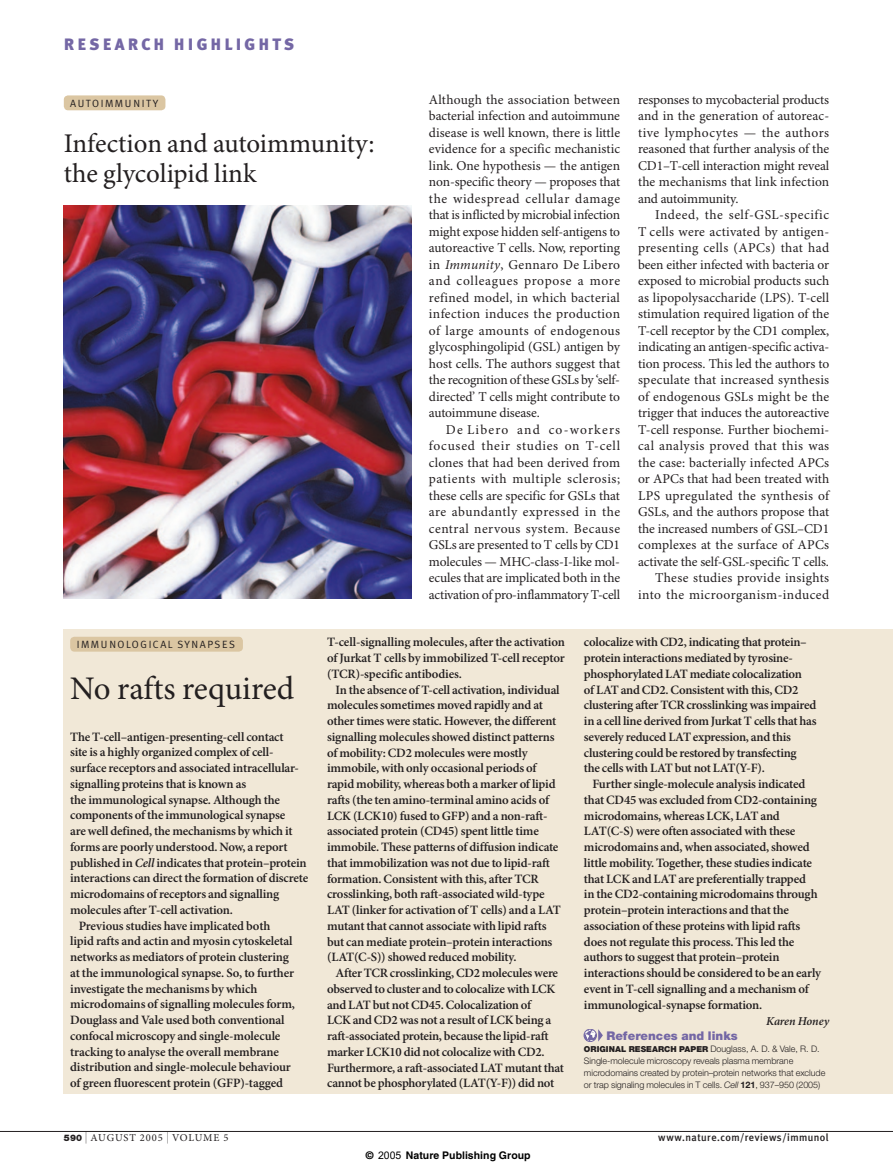
<style>
.page{position:relative;width:893px;height:1174px;background:#fff}
.page>*{position:absolute;margin:0;border:0;box-sizing:border-box;transform-origin:0 0}
.t1{font:33px "Minion Pro";color:#231f20}
.t2{font:27px/30px "Minion Pro";color:#231f20}
.t3{font:900 16.5px "Meta Plus";letter-spacing:.19em;color:#7467a5}
.t4{font:13.5px/16.5px "Minion Pro";color:#231f20;text-align:justify}
.t5{font:600 12.75px/15.8px "Minion Pro";letter-spacing:-.015em;color:#231f20}
.t6{font:900 12px "Helvetica Neue";letter-spacing:.005em;color:#7467a5}
.t7{font:italic 600 12px "Minion Pro";letter-spacing:-.015em;color:#231f20}
.t8{font:10.5px "Meta Plus Normal";letter-spacing:.145em;color:#231f20}
.t9{font:500 10.5px "Meta Plus";letter-spacing:.04em;color:#231f20}
.t10{font:700 10.5px "Helvetica";color:#000}
.t11{font:10.5px "Minion Pro";letter-spacing:.08em;color:#231f20}
.t12{font:300 9px/12px "Helvetica Neue";letter-spacing:-.005em;color:#231f20}
.s1{font-style:italic}
.s2{font-weight:900;font-size:8.25px}
.s3{font-weight:700}
.s4{font-family:"Helvetica Neue";font-weight:900;font-size:9px}
.s5{font-family:"Helvetica Neue";font-weight:100;font-size:12px}
.s6{font-family:"Arial";font-weight:400}
</style>
<div class="page">
<div style="left:64px;top:629px;width:829px;height:465px;background:#f1e8d7"></div>
<img style="left:64px;top:205px;width:348px;height:394px">
<hr style="left:0;top:1131px;width:893px;height:1px;background:#231f20">
<div style="left:64px;top:95px;width:101px;height:15px;background:#dbc6a2;border-radius:4px"></div>
<svg style="left:584px;top:1029px;width:19px;height:12px"></svg>
<div style="left:70px;top:637px;width:173px;height:14px;background:#dbc6a2;border-radius:4px"></div>
<p class="t3" style="left:64px;top:38px;width:232px">RESEARCH HIGHLIGHTS</p>
<p class="t8" style="left:70px;top:99px;width:89px">AUTOIMMUNITY</p>
<h2 class="t2" style="left:64px;top:130px;width:312px">Infection and autoimmunity: the glycolipid link</h2>
<p class="t4" style="left:429px;top:92px;width:193px">Although the association between bacterial infection and autoimmune disease is well known, there is little evidence for a specific mechanistic link. One hypothesis — the antigen non-specific theory — proposes that the widespread cellular damage that is inflicted by microbial infection might expose hidden self-antigens to autoreactive T cells. Now, reporting in <span class="s1">Immunity</span>, Gennaro De Libero and colleagues propose a more refined model, in which bacterial infection induces the production of large amounts of endogenous glycosphingolipid (GSL) antigen by host cells. The authors suggest that the recognition of these GSLs by ‘self&shy;directed’ T cells might contribute to autoimmune disease.</p>
<p class="t4" style="left:429px;top:422px;width:193px;text-indent:17px">De Libero and co-workers focused their studies on T-cell clones that had been derived from patients with multiple sclerosis; these cells are specific for GSLs that are abundantly expressed in the central nervous system. Because GSLs are presented to T cells by CD1 molecules — MHC-class-I-like mol&shy;ecules that are implicated both in the activation of pro-inflammatory T-cell</p>
<p class="t4" style="left:638px;top:92px;width:193px">responses to mycobacterial products and in the generation of autoreac&shy;tive lymphocytes — the authors reasoned that further analysis of the CD1–T-cell interaction might reveal the mechanisms that link infection and autoimmunity.</p>
<p class="t4" style="left:638px;top:208px;width:193px;text-align:right">Indeed, the self-GSL-specific<br>T cells were activated by antigen&shy;presenting cells (APCs) that had been either infected with bacteria or exposed to microbial products such as lipopolysaccharide (LPS). T-cell stimulation required ligation of the T-cell receptor by the CD1 complex, indicating an antigen-specific activa&shy;tion process. This led the authors to speculate that increased synthesis of endogenous GSLs might be the trigger that induces the autoreactive T-cell response. Further biochemi&shy;cal analysis proved that this was the case: bacterially infected APCs or APCs that had been treated with LPS upregulated the synthesis of GSLs, and the authors propose that the increased numbers of GSL–CD1 complexes at the surface of APCs activate the self-GSL-specific T cells.<br>These studies provide insights into the microorganism-induced</p>
<p class="t8" style="left:77px;top:640px;width:160px">IMMUNOLOGICAL SYNAPSES</p>
<h1 class="t1" style="left:70px;top:675px;width:226px">No rafts required</h1>
<p class="t5" style="left:70px;top:729px;width:215px">The T-cell–antigen-presenting-cell contact</p>
<p class="t5" style="left:70px;top:745px;width:205px">site is a highly organized complex of cell-</p>
<p class="t5" style="left:70px;top:761px;width:230px">surface receptors and associated intracellular-</p>
<p class="t5" style="left:70px;top:777px;width:177px">signalling proteins that is known as</p>
<p class="t5" style="left:70px;top:792px;width:211px">the immunological synapse. Although the</p>
<p class="t5" style="left:70px;top:808px;width:217px">components of the immunological synapse</p>
<p class="t5" style="left:70px;top:824px;width:224px">are well defined, the mechanisms by which it</p>
<p class="t5" style="left:70px;top:840px;width:219px">forms are poorly understood. Now, a report</p>
<p class="t5" style="left:70px;top:855px;width:238px">published in <span class="s1">Cell</span> indicates that protein–protein</p>
<p class="t5" style="left:70px;top:871px;width:239px">interactions can direct the formation of discrete</p>
<p class="t5" style="left:70px;top:887px;width:211px">microdomains of receptors and signalling</p>
<p class="t5" style="left:70px;top:903px;width:164px">molecules after T-cell activation.</p>
<p class="t5" style="left:79px;top:918px;width:193px">Previous studies have implicated both</p>
<p class="t5" style="left:70px;top:934px;width:224px">lipid rafts and actin and myosin cytoskeletal</p>
<p class="t5" style="left:70px;top:950px;width:220px">networks as mediators of protein clustering</p>
<p class="t5" style="left:70px;top:966px;width:225px">at the immunological synapse. So, to further</p>
<p class="t5" style="left:70px;top:981px;width:189px">investigate the mechanisms by which</p>
<p class="t5" style="left:70px;top:997px;width:226px">microdomains of signalling molecules form,</p>
<p class="t5" style="left:70px;top:1013px;width:216px">Douglass and Vale used both conventional</p>
<p class="t5" style="left:70px;top:1029px;width:212px">confocal microscopy and single-molecule</p>
<p class="t5" style="left:70px;top:1044px;width:210px">tracking to analyse the overall membrane</p>
<p class="t5" style="left:70px;top:1060px;width:222px">distribution and single-molecule behaviour</p>
<p class="t5" style="left:70px;top:1076px;width:214px">of green fluorescent protein (GFP)-tagged</p>
<p class="t5" style="left:327px;top:635px;width:239px;text-align:justify">T-cell-signalling molecules, after the activation of Jurkat T cells by immobilized T-cell receptor (TCR)-specific antibodies.</p>
<p class="t5" style="left:327px;top:682px;width:235px;text-indent:9px">In the absence of T-cell activation, individual molecules sometimes moved rapidly and at other times were static. However, the different signalling molecules showed distinct patterns of mobility: CD2 molecules were mostly immobile, with only occasional periods of rapid mobility, whereas both a marker of lipid rafts (the ten amino-terminal amino acids of LCK (LCK10) fused to GFP) and a non-raft&shy;associated protein (CD45) spent little time immobile. These patterns of diffusion indicate that immobilization was not due to lipid-raft formation. Consistent with this, after TCR crosslinking, both raft-associated wild-type LAT (linker for activation of T cells) and a LAT mutant that cannot associate with lipid rafts but can mediate protein–protein interactions (LAT(C-S)) showed reduced mobility.</p>
<p class="t5" style="left:327px;top:966px;width:238px;text-indent:9px">After TCR crosslinking, CD2 molecules were observed to cluster and to colocalize with LCK and LAT but not CD45. Colocalization of<br>LCK and CD2 was not a result of LCK being a raft-associated protein, because the lipid-raft marker LCK10 did not colocalize with CD2.<br>Furthermore, a raft-associated LAT mutant that cannot be phosphorylated (LAT(Y-F)) did not</p>
<p class="t5" style="left:584px;top:635px;width:234px">colocalize with CD2, indicating that protein– protein interactions mediated by tyrosine&shy;phosphorylated LAT mediate colocalization<br>of LAT and CD2. Consistent with this, CD2 clustering after TCR crosslinking was impaired in a cell line derived from Jurkat T cells that has severely reduced LAT expression, and this clustering could be restored by transfecting<br>the cells with LAT but not LAT(Y-F).</p>
<p class="t5" style="left:584px;top:777px;width:239px;text-indent:9px">Further single-molecule analysis indicated that CD45 was excluded from CD2-containing microdomains, whereas LCK, LAT and LAT(C-S) were often associated with these microdomains and, when associated, showed little mobility. Together, these studies indicate that LCK and LAT are preferentially trapped<br>in the CD2-containing microdomains through protein–protein interactions and that the association of these proteins with lipid rafts does not regulate this process. This led the authors to suggest that protein–protein interactions should be considered to be an early event in T-cell signalling and a mechanism of immunological-synapse formation.</p>
<p class="t7" style="left:766px;top:1016px;width:64px">Karen Honey</p>
<p class="t6" style="left:606px;top:1031px;width:133px">References and links</p>
<p class="t12" style="left:584px;top:1043px;width:243px"><span class="s2">ORIGINAL RESEARCH PAPER</span> Douglass, A. D. &amp; Vale, R. D.<br>Single-molecule microscopy reveals plasma membrane microdomains created by protein–protein networks that exclude or trap signaling molecules in T cells. <span class="s1">Cell</span> <span class="s3">121</span>, 937–950 (2005)</p>
<p class="t11" style="left:64px;top:1133px;width:166px"><span class="s4">590</span> <span class="s5">|</span> AUGUST 2005 <span class="s5">|</span> VOLUME 5</p>
<p class="t9" style="left:658px;top:1133px;width:172px">www.nature.com/reviews/immunol</p>
<p class="t10" style="left:366px;top:1148px;width:166px">© <span class="s6">2005</span> Nature Publishing Group</p>
</div>
